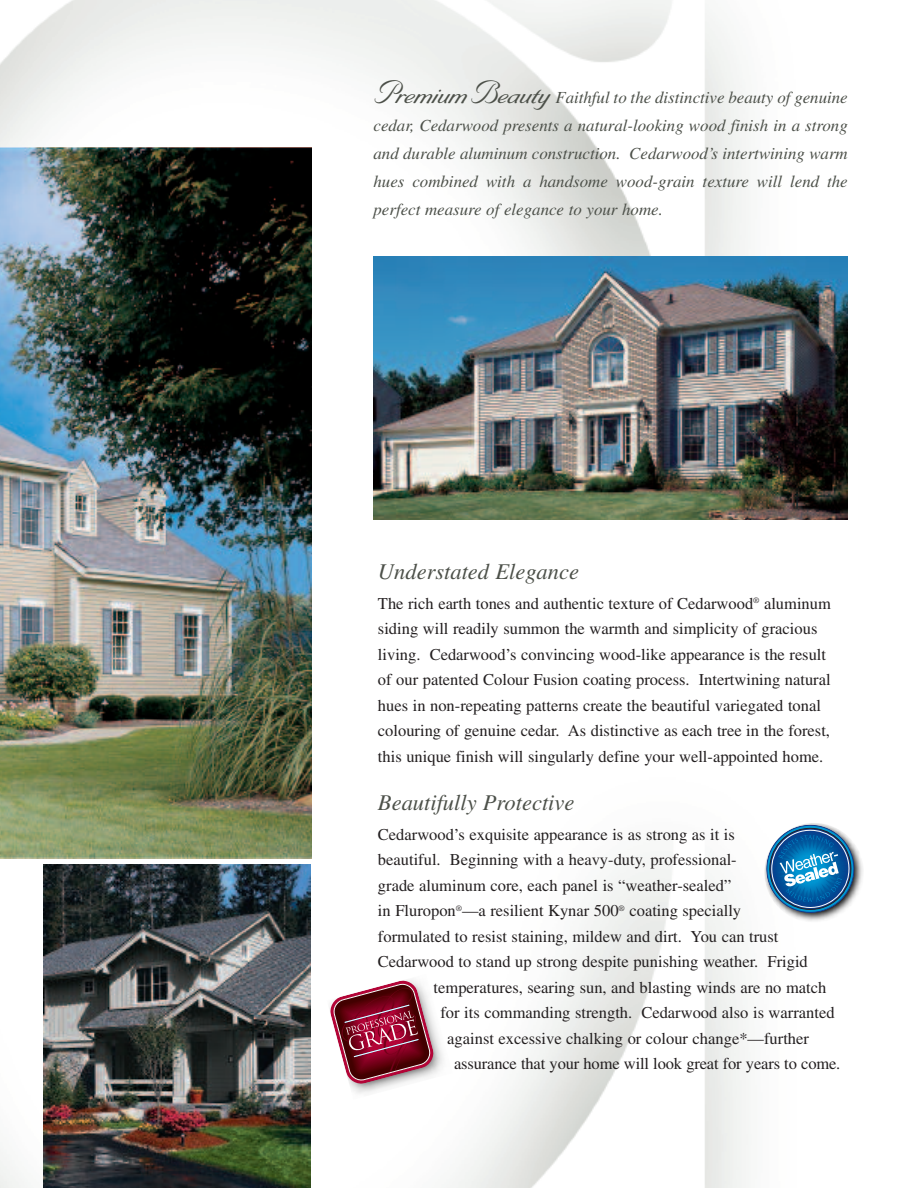
<style>
.page{position:relative;width:918px;height:1188px;background:#fff}
.page>*{position:absolute;margin:0;border:0;box-sizing:border-box;transform-origin:0 0}
.t1{font:italic 22.5px "Times";color:#4c5049}
.t2{font:italic 16.95px/28.2px "Times";color:#4c5049;text-align:justify}
.t3{font:16.5px/25.5px "Times";color:#231f20}
.s1{font-family:"Byron";font-weight:500;font-style:normal;font-size:32.7px}
</style>
<div class="page">
<img style="left:0;top:0;width:822px;height:1188px">
<img style="left:374px;top:256px;width:474px;height:264px">
<img style="left:0;top:147px;width:312px;height:711px">
<img style="left:43px;top:864px;width:267px;height:324px">
<img style="left:764px;top:823px;width:100px;height:99px;border-radius:50%">
<svg style="left:766px;top:825px;width:89px;height:88px"></svg>
<img style="left:327px;top:974px;width:125px;height:126px">
<svg style="left:327px;top:977px;width:110px;height:110px"></svg>
<p class="t2" style="left:373px;top:85px;width:476px"><span class="s1">PremiumBeauty</span> Faithful to the distinctive beauty of genuine cedar, Cedarwood presents a natural-looking wood finish in a strong and durable aluminum construction. Cedarwood’s intertwining warm hues combined with a handsome wood-grain texture will lend the perfect measure of elegance to your home.</p>
<h1 class="t1" style="left:378px;top:564px;width:203px">Understated Elegance</h1>
<p class="t3" style="left:378px;top:592px;width:455px">The rich earth tones and authentic texture of Cedarwood<sup>®</sup> aluminum siding will readily summon the warmth and simplicity of gracious living. Cedarwood’s convincing wood-like appearance is the result of our patented Colour Fusion coating process. Intertwining natural hues in non-repeating patterns create the beautiful variegated tonal colouring of genuine cedar. As distinctive as each tree in the forest, this unique finish will singularly define your well-appointed home.</p>
<h1 class="t1" style="left:378px;top:795px;width:198px">Beautifully Protective</h1>
<p class="t3" style="left:378px;top:823px;width:358px">Cedarwood’s exquisite appearance is as strong as it is</p>
<p class="t3" style="left:378px;top:849px;width:360px">beautiful. Beginning with a heavy-duty, professional-</p>
<p class="t3" style="left:378px;top:874px;width:355px">grade aluminum core, each panel is “weather-sealed”</p>
<p class="t3" style="left:378px;top:900px;width:365px">in Fluropon<sup>®</sup>—a resilient Kynar 500<sup>®</sup> coating specially</p>
<p class="t3" style="left:378px;top:925px;width:402px">formulated to resist staining, mildew and dirt. You can trust</p>
<p class="t3" style="left:378px;top:951px;width:431px">Cedarwood to stand up strong despite punishing weather. Frigid</p>
<p class="t3" style="left:434px;top:976px;width:394px">temperatures, searing sun, and blasting winds are no match</p>
<p class="t3" style="left:440px;top:1002px;width:396px">for its commanding strength. Cedarwood also is warranted</p>
<p class="t3" style="left:447px;top:1027px;width:363px">against excessive chalking or colour change*—further</p>
<p class="t3" style="left:454px;top:1053px;width:388px">assurance that your home will look great for years to come.</p>
</div>
